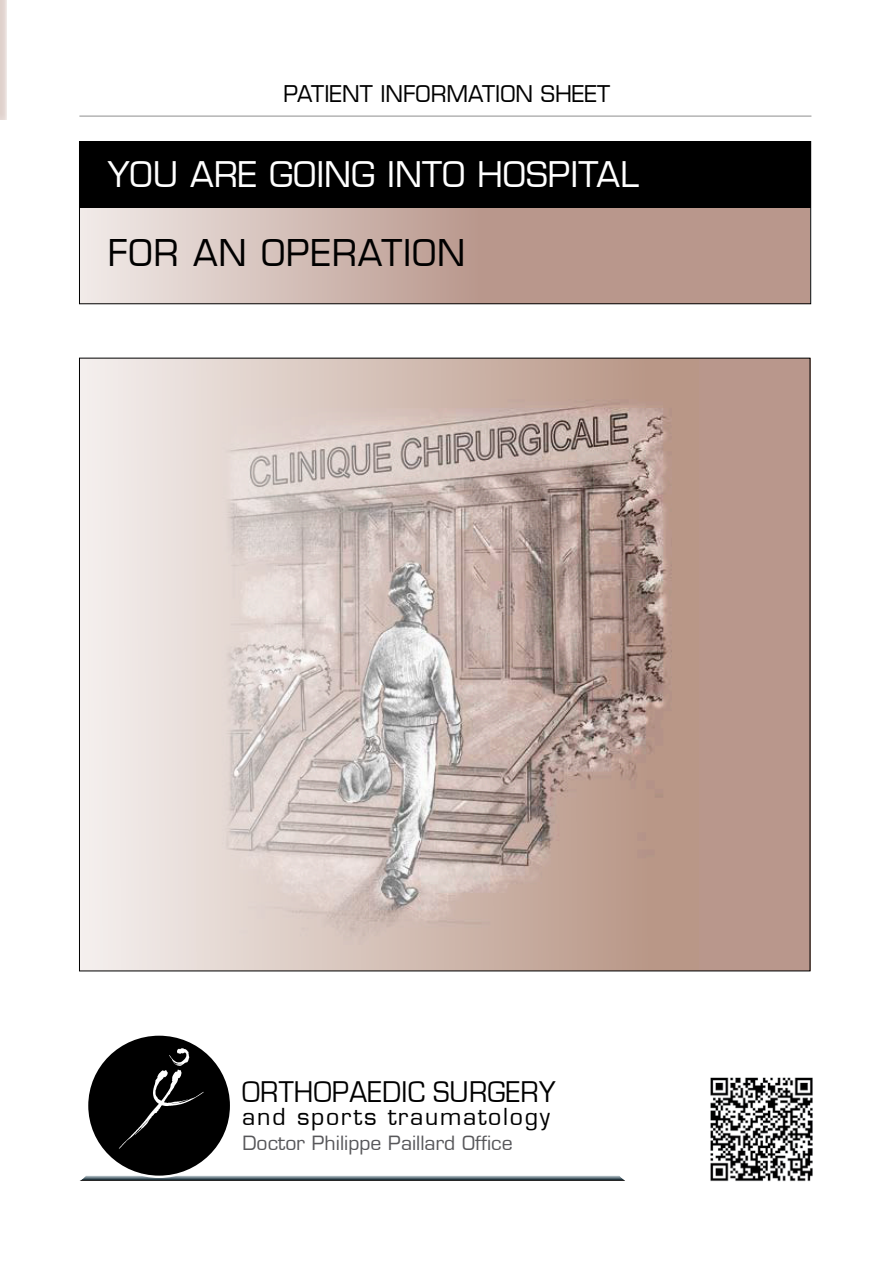
<style>
.page{position:relative;width:893px;height:1263px;background:#fff}
.page>*{position:absolute;margin:0;border:0;box-sizing:border-box;transform-origin:0 0}
.t1{font:500 36px "Eurostile";letter-spacing:.025em;color:#000}
.t2{font:500 34.5px "Eurostile";color:#fff}
.t3{font:30.9px "Eurostile";letter-spacing:.01em;color:#000;scale:.94 1}
.t4{font:500 22.8px "Eurostile";letter-spacing:.075em;color:#000}
.t5{font:500 22.5px "Eurostile";color:#000}
.t6{font:500 19.2px "Eurostile";color:#57575a}
</style>
<div class="page">
<hr style="left:79px;top:115px;width:732px;height:2px;background:#b4b4b4">
<svg style="left:4px;top:0;width:3px;height:120px"></svg>
<svg style="left:0;top:0;width:4px;height:120px"></svg>
<div style="left:80px;top:358px;width:731px;height:613px;background:#b9978c"></div>
<div style="left:80px;top:142px;width:731px;height:66px;background:#000"></div>
<svg style="left:79px;top:208px;width:733px;height:97px"></svg>
<svg style="left:79px;top:357px;width:715px;height:615px"></svg>
<div style="left:79px;top:141px;width:732px;height:163px;border:1px solid #000"></div>
<svg style="left:79px;top:1175px;width:546px;height:6px"></svg>
<svg style="left:88px;top:1038px;width:142px;height:140px"></svg>
<div style="left:88px;top:1036px;width:142px;height:139px;background:#000;border-radius:50%"></div>
<svg style="left:119px;top:1048px;width:85px;height:101px"></svg>
<img style="left:710px;top:1077px;width:103px;height:105px">
<p class="t5" style="left:284px;top:85px;width:328px">PATIENT INFORMATION SHEET</p>
<h2 class="t2" style="left:108px;top:161px;width:533px">YOU ARE GOING INTO HOSPITAL</h2>
<h1 class="t1" style="left:108px;top:238px;width:359px">FOR AN OPERATION</h1>
<h3 class="t3" style="left:242px;top:1073px;width:335px">ORTHOPAEDIC SURGERY</h3>
<p class="t6" style="left:242px;top:1135px;width:272px">Doctor Philippe Paillard Office</p>
<p class="t4" style="left:242px;top:1108px;width:309px">and sports traumatology</p>
</div>
